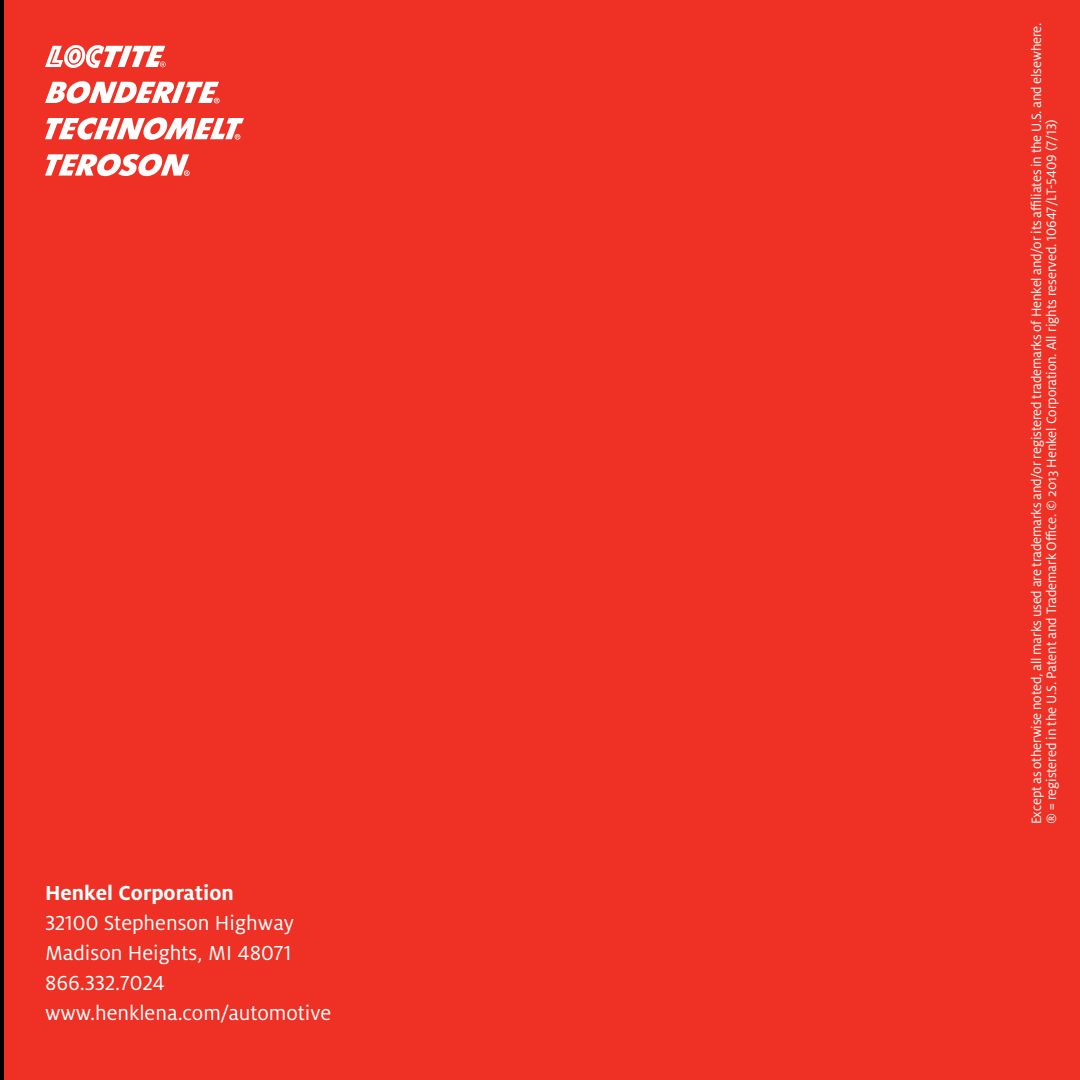
<style>
.page{position:relative;width:1080px;height:1080px;background:#ee3124}
.page>*{position:absolute;margin:0;border:0;box-sizing:border-box;transform-origin:0 0}
.t1{font:22.5px/30px "Henkel Milo";color:#fff}
.t2{font:700 22.5px "Henkel Milo";color:#fff}
.t3{font:15px/15px "Henkel Milo";letter-spacing:-.01em;color:#fff}
</style>
<div class="page">
<hr style="left:0;top:0;width:4px;height:1080px;background:#000">
<svg style="left:45px;top:45px;width:121px;height:22px"></svg>
<svg style="left:45px;top:81px;width:175px;height:23px"></svg>
<svg style="left:45px;top:117px;width:199px;height:23px"></svg>
<svg style="left:45px;top:154px;width:145px;height:22px"></svg>
<h1 class="t2" style="left:45px;top:880px;width:190px">Henkel Corporation</h1>
<h1 class="t1" style="left:45px;top:908px;width:288px">32100 Stephenson Highway<br>Madison Heights, MI 48071<br>866.332.7024 www.henklena.com/automotive</h1>
<p class="t3" style="left:1029px;top:824px;width:803px;rotate:-90deg">Except as otherwise noted, all marks used are trademarks and/or registered trademarks of Henkel and/or its affiliates in the U.S. and elsewhere. ® = registered in the U.S. Patent and Trademark Office. © 2013 Henkel Corporation. All rights reserved. 10647/LT-5409 (7/13)</p>
</div>
